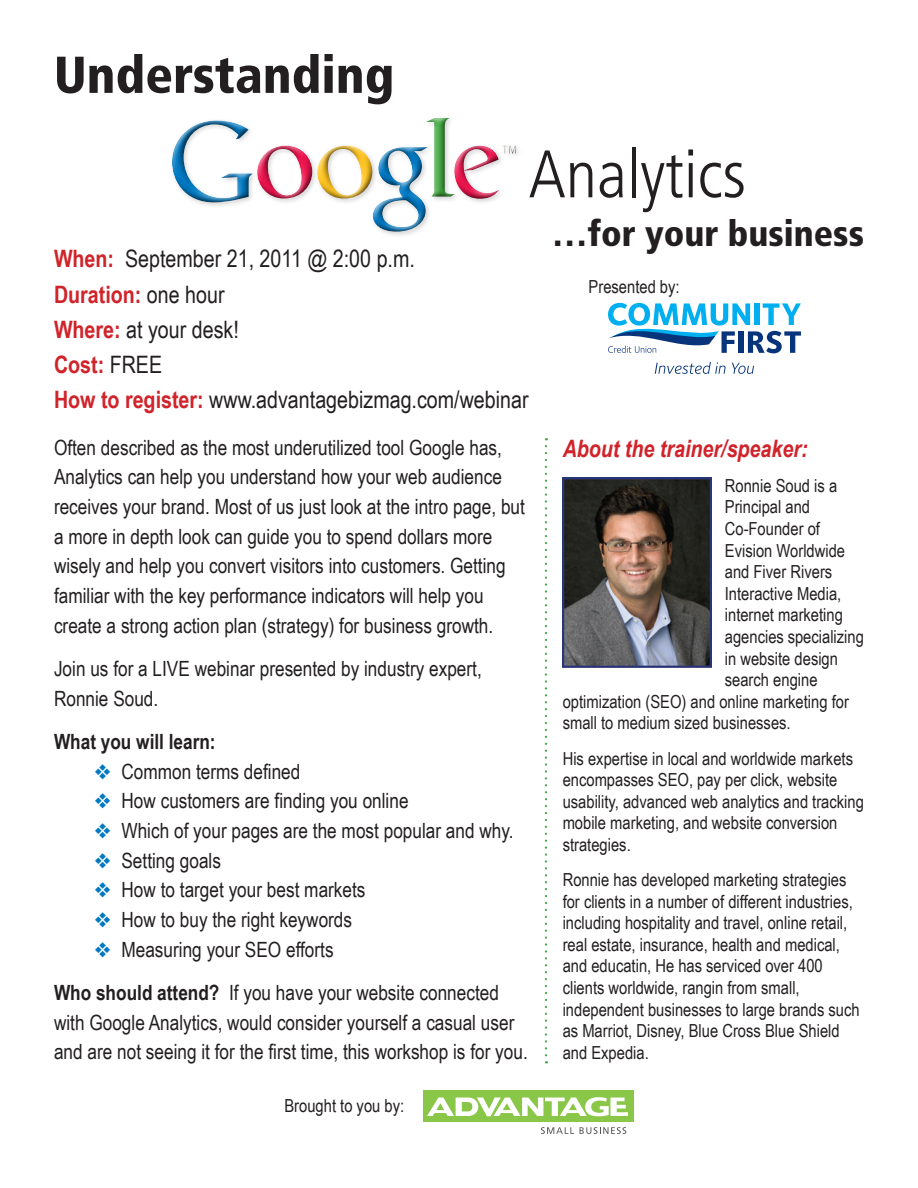
<style>
.page{position:relative;width:918px;height:1188px;background:#fff}
.page>*{position:absolute;margin:0;border:0;box-sizing:border-box;transform-origin:0 0}
.t1{font:300 condensed 67.05px "Frutiger";color:#231f20}
.t2{font:900 condensed 51.9px "Frutiger";color:#231f20}
.t3{font:900 condensed 36px "Frutiger";color:#231f20}
.t4{font:24px "Arial Narrow";color:#231f20}
.t5{font:700 24px "Arial Narrow";color:#d1232a}
.t6{font:italic 700 24px "Arial Narrow";color:#d1232a}
.bullets{font:21px/29.7px "Arial Narrow";color:#231f20}
.t7{font:700 21px "Arial Narrow";color:#231f20}
.t8{font:18px/21.6px "Arial Narrow";color:#231f20}
.s1{font-weight:700;color:#d1232a}
.s2{font-weight:400;color:#231f20}
.s3{color:#0079c2}
.s4{font-weight:700}
</style>
<div class="page">
<div style="left:171px;top:118px;width:349px;height:116px;background:#231f20;opacity:.75"></div>
<img style="left:563px;top:477px;width:148px;height:191px">
<svg style="left:545px;top:446px;width:2px;height:617px"></svg>
<svg style="left:541px;top:1127px;width:33px;height:7px"></svg>
<svg style="left:580px;top:1127px;width:46px;height:7px"></svg>
<div style="left:423px;top:1091px;width:211px;height:31px;background:#8ac648"></div>
<svg style="left:427px;top:1097px;width:201px;height:19px"></svg>
<svg style="left:655px;top:362px;width:71px;height:12px"></svg>
<svg style="left:732px;top:363px;width:22px;height:11px"></svg>
<svg style="left:608px;top:303px;width:193px;height:50px"></svg>
<p class="t2" style="left:54px;top:44px;width:342px">Understanding</p>
<p class="t1" style="left:529px;top:136px;width:219px">Analytics</p>
<p class="t4" style="left:54px;top:241px;width:362px"><span class="s1">When:</span> September 21, 2011 @ 2:00 p.m.</p>
<p class="t5" style="left:54px;top:276px;width:172px">Duration: <span class="s2">one hour</span></p>
<p class="t4" style="left:54px;top:312px;width:186px"><span class="s1">Where:</span> at your desk!</p>
<p class="t5" style="left:54px;top:346px;width:110px">Cost: <span class="s2">FREE</span></p>
<p class="t4" style="left:54px;top:382px;width:476px"><span class="s1">How to register:</span> www.advantagebizmag.com/webinar</p>
<p class="bullets" style="left:54px;top:432px;width:472px">Often described as the most underutilized tool Google has, Analytics can help you understand how your web audience receives your brand. Most of us just look at the intro page, but a more in depth look can guide you to spend dollars more wisely and help you convert visitors into customers. Getting familiar with the key performance indicators will help you create a strong action plan (strategy) for business growth.</p>
<p class="bullets" style="left:54px;top:653px;width:429px">Join us for a LIVE webinar presented by industry expert,<br>Ronnie Soud.</p>
<p class="t7" style="left:54px;top:726px;width:163px">What you will learn:</p>
<p class="bullets" style="left:94px;top:756px;width:207px"><span class="s3">❖</span> Common terms defined</p>
<p class="bullets" style="left:94px;top:785px;width:316px"><span class="s3">❖</span> How customers are finding you online</p>
<p class="bullets" style="left:94px;top:815px;width:421px"><span class="s3">❖</span> Which of your pages are the most popular and why.</p>
<p class="bullets" style="left:94px;top:845px;width:128px"><span class="s3">❖</span> Setting goals</p>
<p class="bullets" style="left:94px;top:874px;width:273px"><span class="s3">❖</span> How to target your best markets</p>
<p class="bullets" style="left:94px;top:904px;width:259px"><span class="s3">❖</span> How to buy the right keywords</p>
<p class="bullets" style="left:94px;top:934px;width:241px"><span class="s3">❖</span> Measuring your SEO efforts</p>
<p class="bullets" style="left:54px;top:977px;width:475px"><span class="s4">Who should attend?</span> If you have your website connected with Google Analytics, would consider yourself a casual user and are not seeing it for the first time, this workshop is for you.</p>
<p class="t8" style="left:284px;top:1095px;width:121px">Brought to you by:</p>
<p class="t3" style="left:552px;top:211px;width:314px">…for your business</p>
<p class="t8" style="left:589px;top:275px;width:93px">Presented by:</p>
<p class="t6" style="left:563px;top:430px;width:246px">About the trainer/speaker:</p>
<p class="t8" style="left:725px;top:474px;width:114px">Ronnie Soud is a</p>
<p class="t8" style="left:725px;top:496px;width:87px">Principal and</p>
<p class="t8" style="left:725px;top:517px;width:97px">Co-Founder of</p>
<p class="t8" style="left:725px;top:539px;width:122px">Evision Worldwide</p>
<p class="t8" style="left:725px;top:560px;width:109px">and Fiver Rivers</p>
<p class="t8" style="left:725px;top:582px;width:118px">Interactive Media,</p>
<p class="t8" style="left:725px;top:604px;width:120px">internet marketing</p>
<p class="t8" style="left:725px;top:625px;width:141px">agencies specializing</p>
<p class="t8" style="left:725px;top:647px;width:115px">in website design</p>
<p class="t8" style="left:725px;top:668px;width:94px">search engine</p>
<p class="t8" style="left:563px;top:690px;width:288px">optimization (SEO) and online marketing for</p>
<p class="t8" style="left:563px;top:712px;width:230px">small to medium sized businesses.</p>
<p class="t8" style="left:563px;top:747px;width:303px">His expertise in local and worldwide markets encompasses SEO, pay per click, website usability, advanced web analytics and tracking mobile marketing, and website conversion strategies.</p>
<p class="t8" style="left:563px;top:868px;width:299px">Ronnie has developed marketing strategies for clients in a number of different industries, including hospitality and travel, online retail, real estate, insurance, health and medical, and educatin, He has serviced over 400 clients worldwide, rangin from small, independent businesses to large brands such as Marriot, Disney, Blue Cross Blue Shield and Expedia.</p>
</div>
